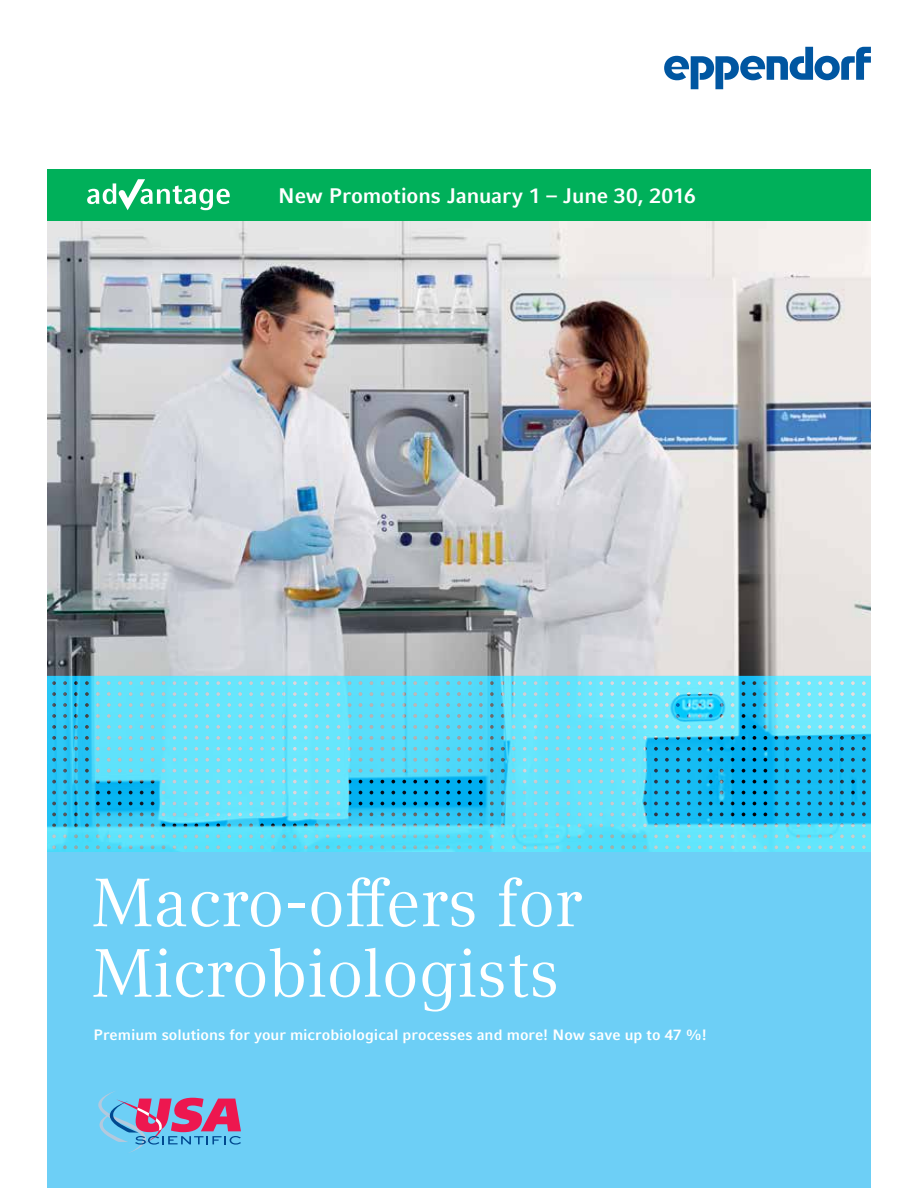
<style>
.page{position:relative;width:918px;height:1188px;background:#fff}
.page>*{position:absolute;margin:0;border:0;box-sizing:border-box;transform-origin:0 0}
.t1{font:67.5px/70.5px "Compatil Textfor Eppendorf";color:#fff}
.t2{font:700 21px "Compatil Factfor Eppendorf";letter-spacing:-.01em;color:#fff}
.t3{font:700 15px "Compatil Factfor Eppendorf";color:#fff}
</style>
<div class="page">
<img style="left:47px;top:221px;width:824px;height:455px">
<svg style="left:47px;top:676px;width:824px;height:176px;background:#51d2f0"></svg>
<div style="left:33px;top:852px;width:847px;height:336px;background:#6dcff6"></div>
<svg style="left:664px;top:47px;width:207px;height:42px"></svg>
<div style="left:33px;top:170px;width:852px;height:51px;background:#00b05a"></div>
<svg style="left:87px;top:179px;width:143px;height:31px"></svg>
<svg style="left:98px;top:1091px;width:143px;height:62px"></svg>
<div style="left:0;top:0;width:47px;height:1188px;background:#fff"></div>
<div style="left:871px;top:0;width:47px;height:1188px;background:#fff"></div>
<h2 class="t2" style="left:278px;top:183px;width:419px">New Promotions January 1 – June 30, 2016</h2>
<h1 class="t1" style="left:92px;top:868px;width:492px">Macro-offers for<br>Microbiologists</h1>
<p class="t3" style="left:94px;top:1026px;width:615px">Premium solutions for your microbiological processes and more! Now save up to 47 %!</p>
</div>
